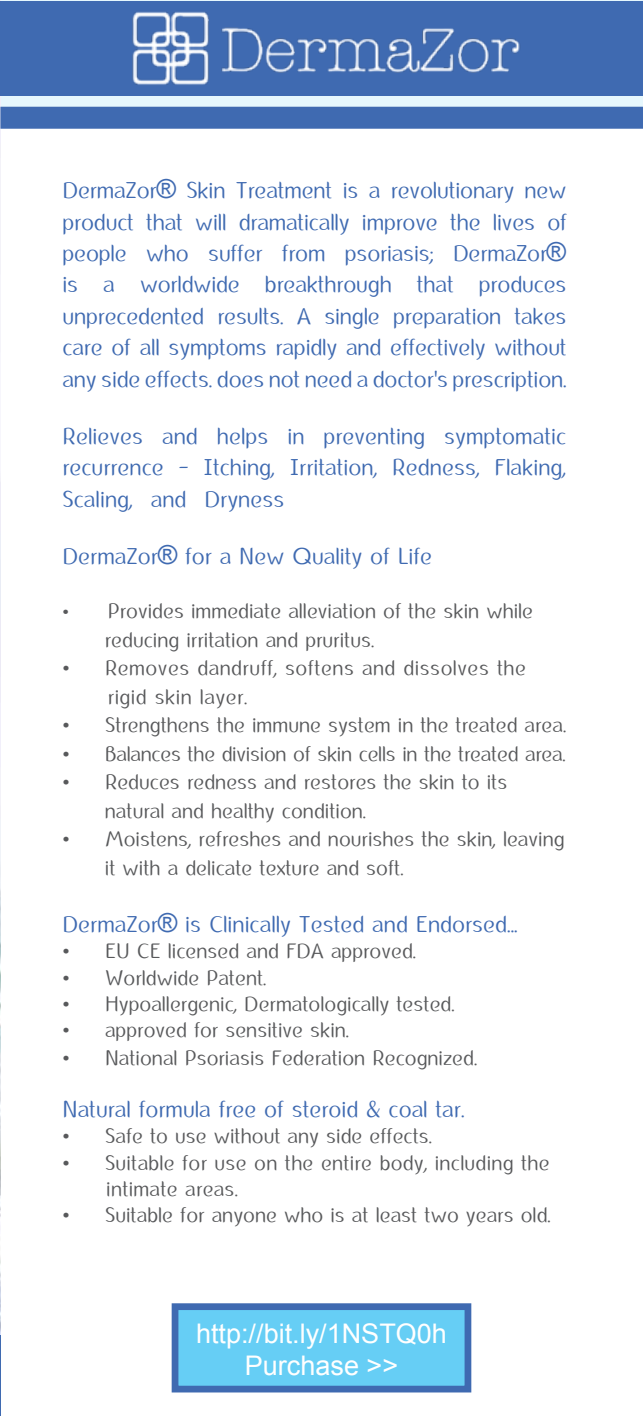
<style>
.page{position:relative;width:643px;height:1416px;background:#fff}
.page>*{position:absolute;margin:0;border:0;box-sizing:border-box;transform-origin:0 0}
.t1{font:27px/32.4px "Arial";color:#fff;text-align:center}
.t2{font:26.1px/31.5px "Fb Rimona Eng";color:#3f6ab1;text-align:justify}
.t3{font:23.85px/28.6px "Fb Rimona Eng";color:#58595b}
.t4{font:23.85px/28.6px "Fb Rimona Eng";letter-spacing:.02em;color:#58595b}
.t5{font:21.38px "Fb Spoiler";color:#58595b}
.s1{font-family:"Arial"}
.s2{font-size:21.38px}
.s3{font-family:"Fb Spoiler"}
</style>
<div class="page">
<img style="left:0;top:0;width:1px;height:1335px">
<hr style="left:0;top:1335px;width:1px;height:80px;background:#3f6ab1">
<svg style="left:1px;top:0;width:641px;height:107px;background:#d5e9f5"></svg>
<div style="left:0;top:107px;width:642px;height:22px;background:#3f6ab1"></div>
<div style="left:0;top:1px;width:642px;height:94px;background:#3f6ab1"></div>
<img style="left:102px;top:0;width:438px;height:115px">
<div style="left:175px;top:1306px;width:292px;height:86px;background:#66cef5"></div>
<div style="left:171px;top:1303px;width:300px;height:89px;border:7px solid #3f6ab1"></div>
<p class="t2" style="left:62px;top:176px;width:505px">DermaZor<span class="s1">®</span> Skin Treatment is a revolutionary new product that will dramatically improve the lives of people who suffer from psoriasis; DermaZor<span class="s1">® </span>is a worldwide breakthrough that produces unprecedented results. A single preparation takes care of all symptoms rapidly and effectively without any side effects. does not need a doctor's prescription.</p>
<p class="t2" style="left:62px;top:421px;width:505px">Relieves and helps in preventing symptomatic recurrence – Itching, Irritation, Redness, Flaking, Scaling, and Dryness</p>
<p class="t2" style="left:62px;top:541px;width:371px">DermaZor<span class="s1">®</span> for a New Quality of Life</p>
<p class="t3" style="left:105px;top:597px;width:429px;text-indent:-42px"><span class="s2">•</span> Provides immediate alleviation of the skin while reducing irritation and pruritus.</p>
<p class="t4" style="left:108px;top:654px;width:419px;text-indent:-45px">• Removes dandruff, softens and dissolves the rigid skin layer.</p>
<p class="t3" style="left:62px;top:711px;width:505px">• Strengthens the immune system in the treated area.</p>
<p class="t3" style="left:62px;top:740px;width:504px">• Balances the division of skin cells in the treated area.</p>
<p class="t3" style="left:105px;top:769px;width:404px;text-indent:-42px">• Reduces redness and restores the skin to its natural and healthy condition.</p>
<p class="t3" style="left:105px;top:826px;width:461px;text-indent:-42px">• Moistens, refreshes and nourishes the skin, leaving it with a delicate texture and soft.</p>
<p class="t2" style="left:62px;top:909px;width:456px">DermaZor<span class="s1">®</span> is Clinically Tested and Endorsed...</p>
<p class="t3" style="left:62px;top:937px;width:355px">• EU CE licensed and FDA approved.</p>
<p class="t3" style="left:62px;top:964px;width:205px">• Worldwide Patent.</p>
<p class="t3" style="left:62px;top:990px;width:393px">• Hypoallergenic, Dermatologically tested.</p>
<p class="t3" style="left:62px;top:1016px;width:288px">• approved for sensitive skin.</p>
<p class="t3" style="left:62px;top:1044px;width:416px">• National Psoriasis Federation Recognized.</p>
<p class="t2" style="left:62px;top:1094px;width:403px">Natural formula free of steroid &amp; coal tar.</p>
<p class="t3" style="left:62px;top:1122px;width:371px"><span class="s3">•</span> Safe to use without any side effects.</p>
<p class="t3" style="left:106px;top:1150px;width:444px;line-height:26.1px;text-indent:-44px">• Suitable for use on the entire body, including the intimate areas.</p>
<p class="t3" style="left:62px;top:1201px;width:489px">• Suitable for anyone who is at least two years old.</p>
<p class="t5" style="left:269px;top:923px;width:8px">•</p>
<p class="t1" style="left:196px;top:1317px;width:252px">http://bit.ly/1NSTQ0h<br>Purchase &gt;&gt;</p>
</div>
